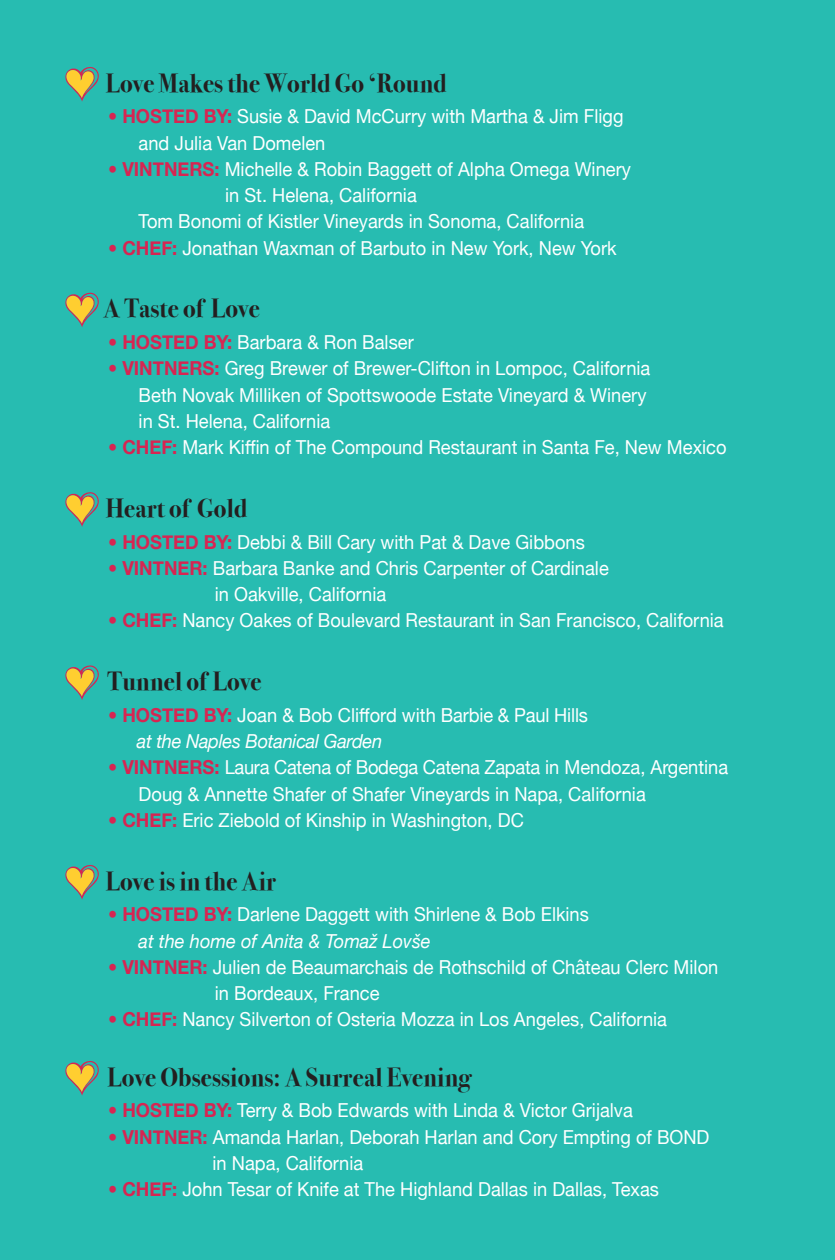
<style>
.page{position:relative;width:835px;height:1260px;background:#27bcb1}
.page>*{position:absolute;margin:0;border:0;box-sizing:border-box;transform-origin:0 0}
.t1{font:700 26.25px "Bodoni Svty Two OSITCTT";letter-spacing:.01em;color:#231f20;scale:.95 1}
.t2{font:19.25px "Helvetica Neue";color:#fff;scale:.95 1}
.t3{font:italic 19.25px "Helvetica Neue";letter-spacing:-.015em;color:#fff;scale:.95 1}
.s1{font-weight:500;color:#d72552}
.s2{font-weight:700;color:#d72552}
</style>
<div class="page">
<svg style="left:65px;top:67px;width:34px;height:35px"></svg>
<svg style="left:65px;top:292px;width:34px;height:35px"></svg>
<svg style="left:65px;top:492px;width:34px;height:35px"></svg>
<svg style="left:65px;top:665px;width:34px;height:35px"></svg>
<svg style="left:65px;top:865px;width:34px;height:35px"></svg>
<svg style="left:65px;top:1061px;width:34px;height:35px"></svg>
<p class="t1" style="left:106px;top:67px;width:360px">Love Makes the World Go ‘Round</p>
<p class="t2" style="left:108px;top:103px;width:544px"><span class="s1">•</span> <span class="s2">HOSTED BY:</span> Susie &amp; David McCurry with Martha &amp; Jim Fligg</p>
<p class="t2" style="left:139px;top:129px;width:198px">and Julia Van Domelen</p>
<p class="t2" style="left:108px;top:155px;width:552px"><span class="s1">•</span> <span class="s2">VINTNERS:</span> Michelle &amp; Robin Baggett of Alpha Omega Winery</p>
<p class="t2" style="left:225px;top:181px;width:203px">in St. Helena, California</p>
<p class="t2" style="left:139px;top:208px;width:470px">Tom Bonomi of Kistler Vineyards in Sonoma, California</p>
<p class="t2" style="left:108px;top:234px;width:537px"><span class="s1">•</span> <span class="s2">CHEF:</span> Jonathan Waxman of Barbuto in New York, New York</p>
<p class="t1" style="left:103px;top:293px;width:166px">A Taste of Love</p>
<p class="t2" style="left:108px;top:328px;width:323px"><span class="s1">•</span> <span class="s2">HOSTED BY:</span> Barbara &amp; Ron Balser</p>
<p class="t2" style="left:108px;top:355px;width:572px"><span class="s1">•</span> <span class="s2">VINTNERS:</span> Greg Brewer of Brewer-Clifton in Lompoc, California</p>
<p class="t2" style="left:139px;top:381px;width:536px">Beth Novak Milliken of Spottswoode Estate Vineyard &amp; Winery</p>
<p class="t2" style="left:139px;top:407px;width:203px">in St. Helena, California</p>
<p class="t2" style="left:108px;top:433px;width:652px"><span class="s1">•</span> <span class="s2">CHEF:</span> Mark Kiffin of The Compound Restaurant in Santa Fe, New Mexico</p>
<p class="t1" style="left:106px;top:493px;width:150px">Heart of Gold</p>
<p class="t2" style="left:108px;top:528px;width:503px"><span class="s1">•</span> <span class="s2">HOSTED BY:</span> Debbi &amp; Bill Cary with Pat &amp; Dave Gibbons</p>
<p class="t2" style="left:108px;top:554px;width:528px"><span class="s1">•</span> <span class="s2">VINTNER:</span> Barbara Banke and Chris Carpenter of Cardinale</p>
<p class="t2" style="left:215px;top:580px;width:182px">in Oakville, California</p>
<p class="t2" style="left:108px;top:607px;width:649px"><span class="s1">•</span> <span class="s2">CHEF:</span> Nancy Oakes of Boulevard Restaurant in San Francisco, California</p>
<p class="t1" style="left:108px;top:666px;width:164px">Tunnel of Love</p>
<p class="t2" style="left:108px;top:701px;width:507px"><span class="s1">•</span> <span class="s2">HOSTED BY:</span> Joan &amp; Bob Clifford with Barbie &amp; Paul Hills</p>
<p class="t3" style="left:137px;top:727px;width:260px">at the Naples Botanical Garden</p>
<p class="t2" style="left:108px;top:754px;width:654px"><span class="s1">•</span> <span class="s2">VINTNERS:</span> Laura Catena of Bodega Catena Zapata in Mendoza, Argentina</p>
<p class="t2" style="left:139px;top:780px;width:535px">Doug &amp; Annette Shafer of Shafer Vineyards in Napa, California</p>
<p class="t2" style="left:108px;top:806px;width:439px"><span class="s1">•</span> <span class="s2">CHEF:</span> Eric Ziebold of Kinship in Washington, DC</p>
<p class="t1" style="left:106px;top:865px;width:181px">Love is in the Air</p>
<p class="t2" style="left:108px;top:901px;width:507px"><span class="s1">•</span> <span class="s2">HOSTED BY:</span> Darlene Daggett with Shirlene &amp; Bob Elkins</p>
<p class="t3" style="left:139px;top:927px;width:309px">at the home of Anita &amp; Tomaž Lovše</p>
<p class="t2" style="left:108px;top:953px;width:644px"><span class="s1">•</span> <span class="s2">VINTNER:</span> Julien de Beaumarchais de Rothschild of Château Clerc Milon</p>
<p class="t2" style="left:215px;top:979px;width:175px">in Bordeaux, France</p>
<p class="t2" style="left:108px;top:1006px;width:590px"><span class="s1">•</span> <span class="s2">CHEF:</span> Nancy Silverton of Osteria Mozza in Los Angeles, California</p>
<p class="t1" style="left:108px;top:1061px;width:384px">Love Obsessions: A Surreal Evening</p>
<p class="t2" style="left:108px;top:1097px;width:554px"><span class="s1">•</span> <span class="s2">HOSTED BY:</span> Terry &amp; Bob Edwards with Linda &amp; Victor Grijalva</p>
<p class="t2" style="left:108px;top:1123px;width:634px"><span class="s1">•</span> <span class="s2">VINTNER:</span> Amanda Harlan, Deborah Harlan and Cory Empting of BOND</p>
<p class="t2" style="left:213px;top:1149px;width:160px">in Napa, California</p>
<p class="t2" style="left:108px;top:1175px;width:581px"><span class="s1">•</span> <span class="s2">CHEF:</span> John Tesar of Knife at The Highland Dallas in Dallas, Texas</p>
</div>
